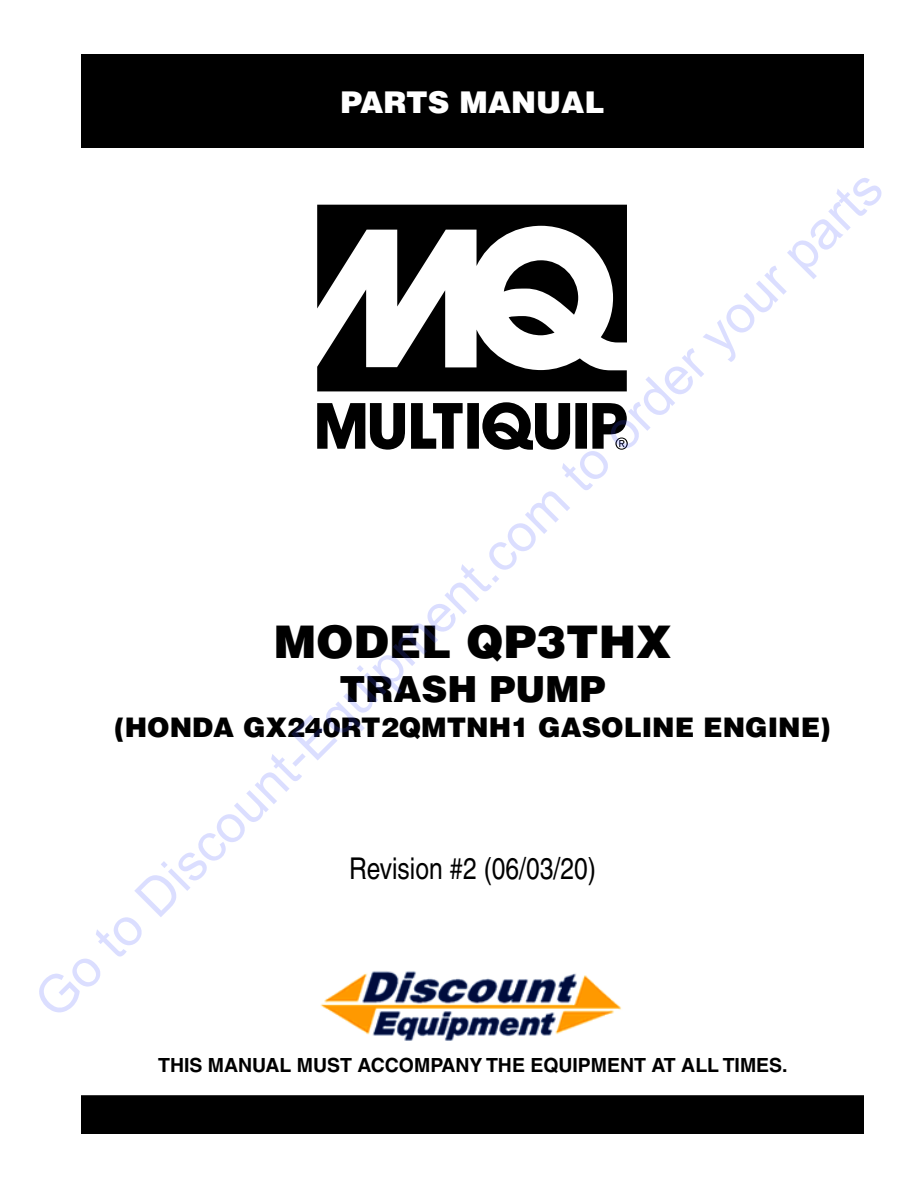
<style>
.page{position:relative;width:918px;height:1188px;background:#fff}
.page>*{position:absolute;margin:0;border:0;box-sizing:border-box;transform-origin:0 0}
.t1{font:52.5px "Arial";color:rgb(64 84 255/.19)}
.t2{font:900 45px "Helvetica";color:#000}
.t3{font:900 36px "Helvetica";color:#000}
.t4{font:condensed 30px "Helvetica";color:#000}
.t5{font:900 30px "Helvetica";color:#fff}
.t6{font:900 27px "Helvetica";color:#000}
.t7{font:700 19.5px "Helvetica";color:#000}
</style>
<div class="page">
<div style="left:81px;top:54px;width:783px;height:94px;background:#000"></div>
<svg style="left:317px;top:205px;width:311px;height:245px"></svg>
<div style="left:82px;top:1096px;width:781px;height:37px;background:#000"></div>
<div style="left:81px;top:1095px;width:783px;height:39px;border:2px solid #000"></div>
<img style="left:320px;top:971px;width:302px;height:70px">
<h3 class="t5" style="left:341px;top:83px;width:265px">PARTS MANUAL</h3>
<h1 class="t1" style="left:18px;top:983px;width:1175px;rotate:-45deg">Go to Discount-Equipment.com to order your parts</h1>
<h2 class="t2" style="left:274px;top:612px;width:399px">MODEL QP3THX</h2>
<h3 class="t3" style="left:340px;top:666px;width:267px">TRASH PUMP</h3>
<h3 class="t6" style="left:114px;top:710px;width:718px">(HONDA GX240RT2QMTNH1 GASOLINE ENGINE)</h3>
<h3 class="t4" style="left:349px;top:851px;width:248px">Revision #2 (06/03/20)</h3>
<p class="t7" style="left:158px;top:1053px;width:631px">THIS MANUAL MUST ACCOMPANY THE EQUIPMENT AT ALL TIMES.</p>
</div>
